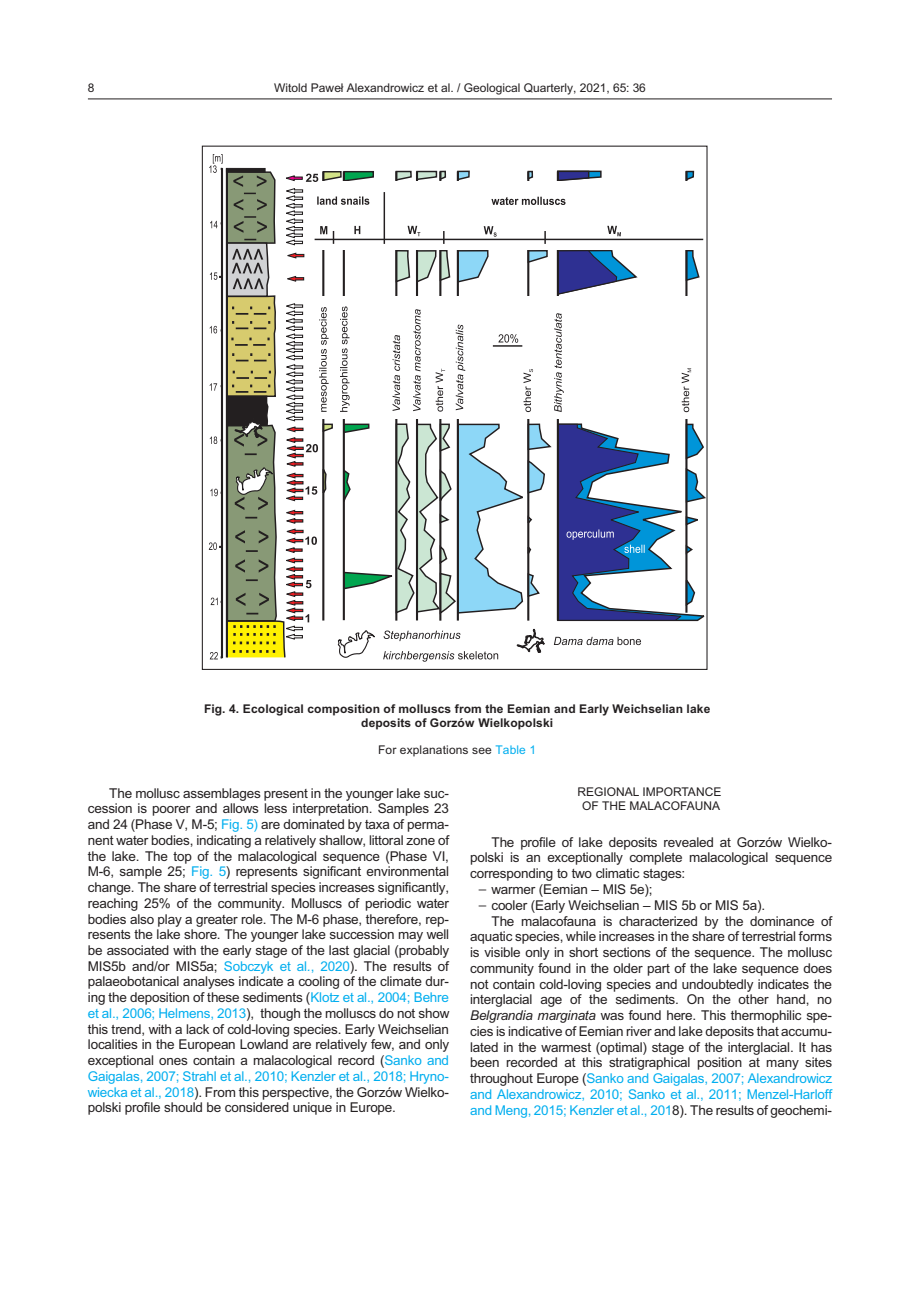
<style>
.page{position:relative;width:921px;height:1290px;background:#fff}
.page>*{position:absolute;margin:0;border:0;box-sizing:border-box;transform-origin:0 0}
.t1{font:13.5px/15.8px "Arial";letter-spacing:-.015em;color:#231f20;text-align:justify}
.t2{font:13.5px "Arial";letter-spacing:-.015em;color:#00aeef}
.t3{font:12px/14px "Arial";color:#231f20;text-align:center}
.t4{font:700 12px/14.4px "Arial";letter-spacing:.01em;color:#231f20;text-align:center}
.s1{color:#00aeef}
.s2{font-style:italic;color:#00aeef}
.s3{font-family:"Avant Garde Bk BT";font-size:15px}
.s4{font-style:italic}
.s5{color:#231f20}
</style>
<div class="page">
<hr style="left:88px;top:99px;width:744px;height:1px;background:#231f20">
<svg style="left:209px;top:154px;width:499px;height:508px"></svg>
<p class="t3" style="left:88px;top:82px;width:8px">8</p>
<p class="t3" style="left:274px;top:82px;width:373px">Witold Pawe³ Alexandrowicz et al. / Geological Quarterly, 2021, 65: 36</p>
<p class="t4" style="left:204px;top:703px;width:508px">Fig. 4. Eco log i cal com po si tion of molluscs from the Eemian and Early Weichselian lake de pos its of Gorzów Wielkopolski</p>
<p class="t3" style="left:378px;top:744px;width:160px">For ex pla na tions see <span class="s1">Ta ble 1</span></p>
<p class="t1" style="left:88px;top:786px;width:363px;text-indent:21px">The mol lusc as sem blages pres ent in the youn ger lake suc&shy;ces sion is poorer and al lows less in ter pre ta tion. Sam ples 23 and 24 (Phase V, M-5; <span class="s1">Fig. 5)</span> are dom i nated by taxa of per ma - nent wa ter bod ies, in di cat ing a rel a tively shal low, lit to ral zone of the lake. The top of the malacological se quence (Phase VI, M-6, sam ple 25; <span class="s1">Fig. 5</span>) rep re sents sig nif i cant en vi ron men tal change. The share of ter res trial spe cies in creases sig nif i cantly, reach ing 25% of the com mu nity. Molluscs of pe ri odic wa ter bod ies also play a greater role. The M-6 phase, there fore, rep - re sents the lake shore. The youn ger lake succes sion may well be as so ci ated with the early stage of the last gla cial (prob a bly MIS5b and/or MIS5a; <span class="s1">Sobczyk et al</span><span class="s2">.</span><span class="s1">, 2020</span>). The re sults of palaeobotanical anal y ses in di cate a cool ing of the cli mate dur - ing the de po si tion of these sed i ments (<span class="s1">Klotz et al., 2004; Behre et al., 2006; Helmens, 2013</span>), though the molluscs do not show this trend, with a lack of cold-lov ing spe cies. Early Weichselian lo cal i ties in the Eu ro pean Lowland are rel a tively few, and only ex cep tional ones con tain a malacological re cord (<span class="s1">Sanko and Gaigalas, 2007; Strahl et al., 2010; Kenzler et al., 2018; Hryno - wiecka et al., 2018</span>). From this per spec tive, the Gorzów Wielko - polski pro file should be con sid ered unique in Eu rope.</p>
<p class="t3" style="left:578px;top:786px;width:145px">REGIONAL IMPORTANCE<br>OF THE MALACOFAUNA</p>
<p class="t1" style="left:470px;top:835px;width:363px;text-indent:21px">The pro file of lake de pos its re vealed at Gorzów Wielko - polski is an ex cep tion ally com plete malacological se quence cor re spond ing to two cli ma tic stages:</p>
<p class="t1" style="left:479px;top:883px;width:175px"><span class="s3">–</span> warmer (Eemian – MIS 5e);</p>
<p class="t1" style="left:479px;top:899px;width:288px"><span class="s3">–</span> cooler (Early Weichselian – MIS 5b or MIS 5a).</p>
<p class="t1" style="left:491px;top:914px;width:342px">The malacofauna is char ac ter ized by the dom i nance of</p>
<p class="t1" style="left:470px;top:930px;width:363px">aquatic spe cies, while in creases in the share of ter res trial forms</p>
<p class="t1" style="left:470px;top:946px;width:363px">is vis i ble only in short sec tions of the se quence. The mol lusc</p>
<p class="t1" style="left:470px;top:962px;width:363px">com mu nity found in the older part of the lake se quence does</p>
<p class="t1" style="left:470px;top:977px;width:363px">not con tain cold-lov ing spe cies and un doubt edly in di cates the</p>
<p class="t1" style="left:470px;top:993px;width:363px">inter gla cial age of the sed i ments. On the other hand, no</p>
<p class="t1" style="left:470px;top:1009px;width:363px"><span class="s4">Belgrandia marginata</span> was found here. This thermophilic spe -</p>
<p class="t1" style="left:470px;top:1025px;width:363px">cies is in dic a tive of Eemian river and lake de pos its that ac cu mu -</p>
<p class="t1" style="left:470px;top:1040px;width:363px">lated in the warm est (op ti mal) stage of the inter gla cial. It has</p>
<p class="t1" style="left:470px;top:1056px;width:364px">been re corded at this strati graphi cal po si tion at many sites</p>
<p class="t2" style="left:470px;top:1073px;width:363px"><span class="s5">through out Eu rope (</span>Sanko and Gaigalas, 2007; Alexandrowicz</p>
<p class="t2" style="left:470px;top:1089px;width:363px">and Alexandrowicz, 2010; Sanko et al., 2011; Menzel-Harloff</p>
<p class="t2" style="left:470px;top:1105px;width:363px">and Meng, 2015; Kenzler et al., 201<span class="s5">8). The re sults of geo chem i -</span></p>
</div>
